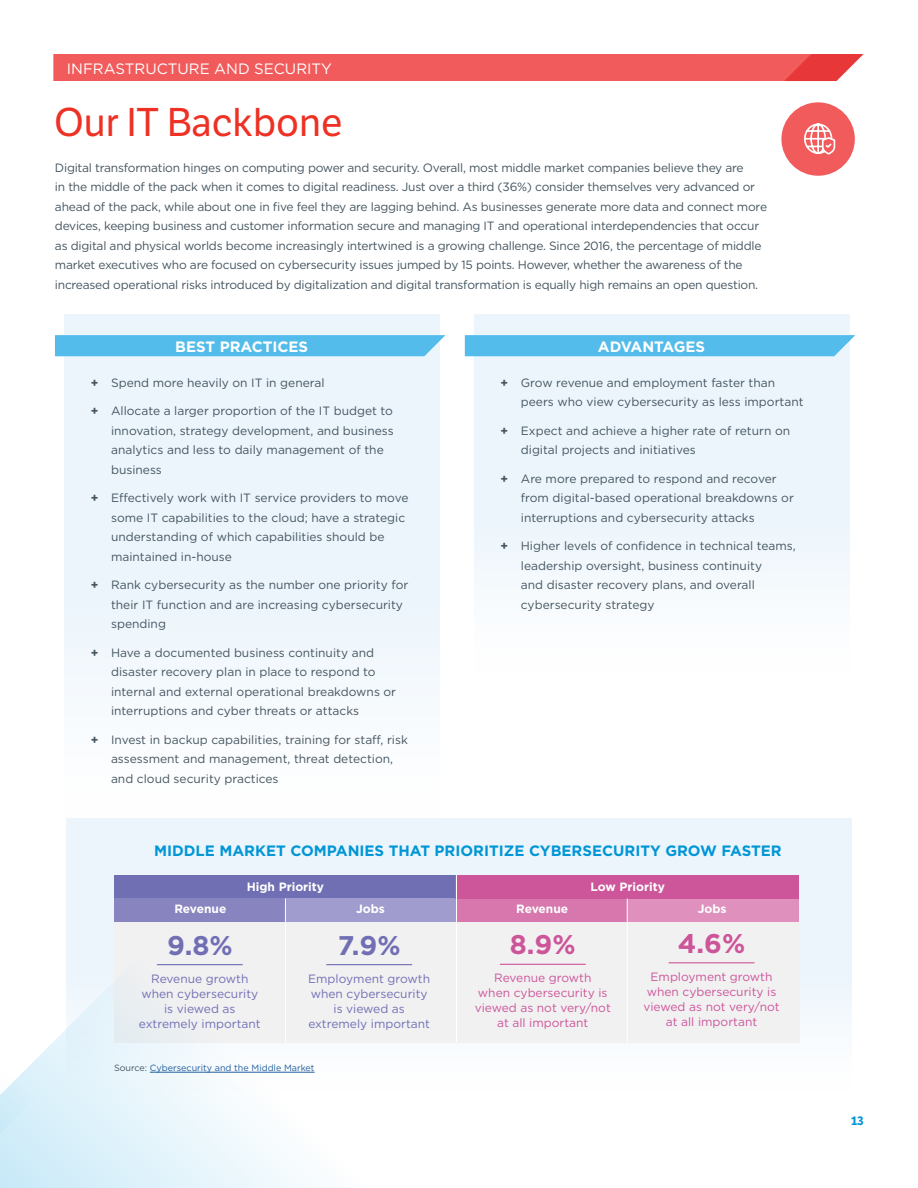
<style>
.page{position:relative;width:918px;height:1188px;background:#fff}
.page>*{position:absolute;margin:0;border:0;box-sizing:border-box;transform-origin:0 0}
.t1{font:39px "LFT Etica";color:#ee3124}
.t2{font:700 27px "Gotham";color:#716fb4}
.t3{font:700 27px "Gotham";color:#cd5599}
.t4{font:700 15px "Gotham";color:#0096d6}
.t5{font:15px "Gotham";color:#fff}
.t6{font:700 15px "Gotham";color:#fff}
.t7{font:12px/19.5px "Gotham";letter-spacing:-.005em;color:#455560}
.t8{font:12px/15px "Gotham";color:#cd5599;text-align:center}
.t9{font:12px/15px "Gotham";color:#716fb4;text-align:center}
.t10{font:700 12px "Gotham";color:#fff}
.t11{font:700 12px "LFT Etica";color:#0096d6}
.t12{font:9px "Gotham";color:#215e9e}
.s1{font-weight:700}
.s2{color:#455560}
</style>
<div class="page">
<div style="left:66px;top:819px;width:786px;height:273px;background:linear-gradient(to right,#ebf5fc,#f5fafd)"></div>
<div style="left:456px;top:898px;width:172px;height:24px;background:#d777ad"></div>
<div style="left:628px;top:898px;width:171px;height:24px;background:#df90bd"></div>
<div style="left:114px;top:922px;width:685px;height:120px;background:#f1f1f2"></div>
<svg style="left:53px;top:54px;width:810px;height:27px;background:#f05b5c"></svg>
<svg style="left:37px;top:954px;width:357px;height:234px"></svg>
<svg style="left:0;top:1058px;width:37px;height:130px;background:#d7eff9"></svg>
<div style="left:64px;top:314px;width:375px;height:504px;background:linear-gradient(to right,#f0f7fc,#f0f7fc)"></div>
<div style="left:474px;top:314px;width:375px;height:360px;background:linear-gradient(to right,#f0f7fc,#f0f7fc)"></div>
<svg style="left:55px;top:335px;width:390px;height:21px;background:#58bdeb"></svg>
<svg style="left:465px;top:335px;width:390px;height:21px;background:#58bdeb"></svg>
<hr style="left:157px;top:964px;width:86px;height:1px;background:#716fb4">
<hr style="left:500px;top:964px;width:86px;height:1px;background:#cd5599">
<hr style="left:326px;top:964px;width:86px;height:1px;background:#716fb4">
<hr style="left:669px;top:962px;width:85px;height:1px;background:#cd5599">
<hr style="left:150px;top:1072px;width:165px;height:1px;background:#215e9e">
<div style="left:114px;top:875px;width:343px;height:23px;background:#716fb4"></div>
<div style="left:114px;top:898px;width:172px;height:24px;background:#8884c0"></div>
<div style="left:286px;top:898px;width:170px;height:24px;background:#a09dce"></div>
<div style="left:456px;top:875px;width:343px;height:23px;background:#cd5599"></div>
<hr style="left:285px;top:898px;width:1px;height:144px;background:#fff">
<hr style="left:456px;top:875px;width:1px;height:167px;background:#fff">
<hr style="left:627px;top:898px;width:1px;height:144px;background:#fff">
<div style="left:780px;top:101px;width:76px;height:76px;background:#f15b5c;border-radius:50%"></div>
<div style="left:778px;top:99px;width:80px;height:80px;border:3px solid #fff;border-radius:50%"></div>
<svg style="left:804px;top:123px;width:32px;height:32px"></svg>
<p class="t5" style="left:67px;top:59px;width:267px">INFRASTRUCTURE AND SECURITY</p>
<h1 class="t1" style="left:54px;top:100px;width:290px">Our IT Backbone</h1>
<p class="t7" style="left:55px;top:157px;width:714px">Digital transformation hinges on computing power and security. Overall, most middle market companies believe they are<br>in the middle of the pack when it comes to digital readiness. Just over a third (36%) consider themselves very advanced or ahead of the pack, while about one in five feel they are lagging behind. As businesses generate more data and connect more devices, keeping business and customer information secure and managing IT and operational interdependencies that occur as digital and physical worlds become increasingly intertwined is a growing challenge. Since 2016, the percentage of middle market executives who are focused on cybersecurity issues jumped by 15 points. However, whether the awareness of the increased operational risks introduced by digitalization and digital transformation is equally high remains an open question.</p>
<p class="t6" style="left:175px;top:336px;width:135px">BEST PRACTICES</p>
<p class="t6" style="left:598px;top:336px;width:109px">ADVANTAGES</p>
<p class="t7" style="left:91px;top:372px;width:235px"><span class="s1">+</span> Spend more heavily on IT in general</p>
<p class="t7" style="left:111px;top:401px;width:284px;text-indent:-20px"><span class="s1">+</span> Allocate a larger proportion of the IT budget to innovation, strategy development, and business analytics and less to daily management of the business</p>
<p class="t7" style="left:111px;top:488px;width:299px;text-indent:-20px"><span class="s1">+</span> Effectively work with IT service providers to move some IT capabilities to the cloud; have a strategic understanding of which capabilities should be maintained in-house</p>
<p class="t7" style="left:111px;top:575px;width:299px;text-indent:-20px"><span class="s1">+</span> Rank cybersecurity as the number one priority for their IT function and are increasing cybersecurity spending</p>
<p class="t7" style="left:111px;top:642px;width:287px;text-indent:-20px"><span class="s1">+</span> Have a documented business continuity and disaster recovery plan in place to respond to internal and external operational breakdowns or interruptions and cyber threats or attacks</p>
<p class="t7" style="left:111px;top:729px;width:298px;text-indent:-20px"><span class="s1">+</span> Invest in backup capabilities, training for staff, risk assessment and management, threat detection, and cloud security practices</p>
<p class="t7" style="left:521px;top:372px;width:284px;text-indent:-20px"><span class="s1">+</span> Grow revenue and employment faster than peers who view cybersecurity as less important</p>
<p class="t7" style="left:521px;top:420px;width:271px;text-indent:-20px"><span class="s1">+</span> Expect and achieve a higher rate of return on digital projects and initiatives</p>
<p class="t7" style="left:521px;top:468px;width:275px;text-indent:-20px"><span class="s1">+</span> Are more prepared to respond and recover from digital-based operational breakdowns or interruptions and cybersecurity attacks</p>
<p class="t7" style="left:521px;top:536px;width:276px;text-indent:-20px"><span class="s1">+</span> Higher levels of confidence in technical teams, leadership oversight, business continuity<br>and disaster recovery plans, and overall cybersecurity strategy</p>
<p class="t4" style="left:154px;top:841px;width:629px">MIDDLE MARKET COMPANIES THAT PRIORITIZE CYBERSECURITY GROW FASTER</p>
<p class="t10" style="left:247px;top:878px;width:79px">High Priority</p>
<p class="t10" style="left:591px;top:878px;width:76px">Low Priority</p>
<p class="t10" style="left:174px;top:901px;width:54px">Revenue</p>
<p class="t10" style="left:356px;top:901px;width:30px">Jobs</p>
<p class="t10" style="left:516px;top:901px;width:54px">Revenue</p>
<p class="t10" style="left:698px;top:901px;width:30px">Jobs</p>
<h2 class="t2" style="left:167px;top:927px;width:67px">9.8%</h2>
<h2 class="t2" style="left:338px;top:927px;width:64px">7.9%</h2>
<h2 class="t3" style="left:510px;top:927px;width:67px">8.9%</h2>
<h2 class="t3" style="left:678px;top:925px;width:69px">4.6%</h2>
<p class="t9" style="left:139px;top:971px;width:123px">Revenue growth when cybersecurity is viewed as extremely important</p>
<p class="t9" style="left:308px;top:971px;width:124px">Employment growth when cybersecurity is viewed as extremely important</p>
<p class="t8" style="left:475px;top:970px;width:138px">Revenue growth<br>when cybersecurity is viewed as not very/not at all important</p>
<p class="t8" style="left:643px;top:969px;width:138px">Employment growth when cybersecurity is viewed as not very/not at all important</p>
<p class="t12" style="left:114px;top:1062px;width:202px"><span class="s2">Source:</span> Cybersecurity and the Middle Market</p>
<p class="t11" style="left:851px;top:1113px;width:14px">13</p>
</div>
